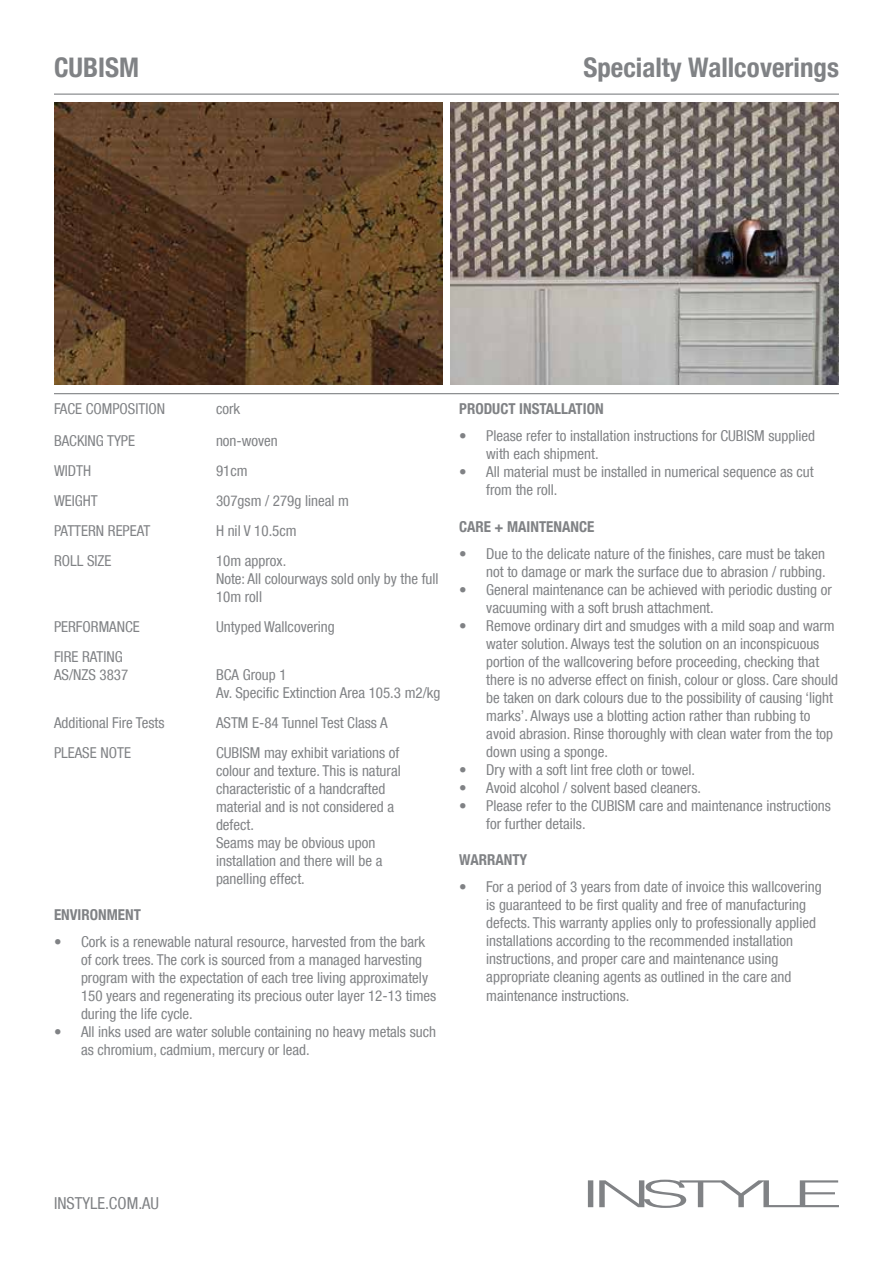
<style>
.page{position:relative;width:893px;height:1263px;background:#fff}
.page>*{position:absolute;margin:0;border:0;box-sizing:border-box;transform-origin:0 0}
.t1{font:700 condensed 27px "Helvetica Neue LT Com";color:#808285}
.t2{font:condensed 16.5px "Helvetica Neue LT Com";color:#808285}
.t3{font:condensed 15px/18px "Helvetica Neue LT Com";color:#808285}
.t4{font:700 condensed 15px "Helvetica Neue LT Com";color:#808285}
</style>
<div class="page">
<svg style="left:588px;top:1180px;width:251px;height:28px"></svg>
<hr style="left:54px;top:94px;width:785px;height:1px;background:#808285">
<hr style="left:54px;top:393px;width:785px;height:1px;background:#808285">
<img style="left:54px;top:102px;width:388px;height:282px">
<img style="left:451px;top:102px;width:388px;height:282px">
<h1 class="t1" style="left:54px;top:52px;width:86px">CUBISM</h1>
<h1 class="t1" style="left:583px;top:52px;width:257px">Specialty Wallcoverings</h1>
<p class="t3" style="left:54px;top:400px;width:113px">FACE COMPOSITION</p>
<p class="t3" style="left:216px;top:400px;width:26px">cork</p>
<p class="t3" style="left:54px;top:432px;width:83px">BACKING TYPE</p>
<p class="t3" style="left:216px;top:432px;width:63px">non-woven</p>
<p class="t3" style="left:54px;top:462px;width:39px">WIDTH</p>
<p class="t3" style="left:216px;top:462px;width:33px">91cm</p>
<p class="t3" style="left:54px;top:492px;width:45px">WEIGHT</p>
<p class="t3" style="left:216px;top:492px;width:134px">307gsm / 279g lineal m</p>
<p class="t3" style="left:54px;top:522px;width:98px">PATTERN REPEAT</p>
<p class="t3" style="left:216px;top:522px;width:82px">H nil V 10.5cm</p>
<p class="t3" style="left:54px;top:552px;width:59px">ROLL SIZE</p>
<p class="t3" style="left:216px;top:552px;width:224px">10m approx.<br>Note: All colourways sold only by the full<br>10m roll</p>
<p class="t3" style="left:54px;top:618px;width:87px">PERFORMANCE</p>
<p class="t3" style="left:216px;top:618px;width:120px">Untyped Wallcovering</p>
<p class="t3" style="left:54px;top:648px;width:76px">FIRE RATING<br>AS/NZS 3837</p>
<p class="t3" style="left:216px;top:666px;width:226px">BCA Group 1<br>Av. Specific Extinction Area 105.3 m2/kg</p>
<p class="t3" style="left:54px;top:714px;width:112px">Additional Fire Tests</p>
<p class="t3" style="left:216px;top:714px;width:173px">ASTM E-84 Tunnel Test Class A</p>
<p class="t3" style="left:54px;top:744px;width:78px">PLEASE NOTE</p>
<p class="t3" style="left:216px;top:744px;width:186px">CUBISM may exhibit variations of colour and texture. This is natural characteristic of a handcrafted material and is not considered a defect.<br>Seams may be obvious upon installation and there will be a panelling effect.</p>
<p class="t4" style="left:54px;top:906px;width:88px">ENVIRONMENT</p>
<p class="t3" style="left:81px;top:933px;width:357px;text-indent:-27px">• Cork is a renewable natural resource, harvested from the bark of cork trees. The cork is sourced from a managed harvesting program with the expectation of each tree living approximately 150 years and regenerating its precious outer layer 12-13 times during the life cycle.</p>
<p class="t3" style="left:81px;top:1023px;width:357px;text-indent:-27px">• All inks used are water soluble containing no heavy metals such as chromium, cadmium, mercury or lead.</p>
<p class="t4" style="left:459px;top:400px;width:146px">PRODUCT INSTALLATION</p>
<p class="t3" style="left:486px;top:427px;width:330px;text-indent:-27px">• Please refer to installation instructions for CUBISM supplied with each shipment.</p>
<p class="t3" style="left:486px;top:463px;width:329px;text-indent:-27px">• All material must be installed in numerical sequence as cut from the roll.</p>
<p class="t4" style="left:459px;top:517px;width:137px">CARE + MAINTENANCE</p>
<p class="t3" style="left:459px;top:544px;width:368px;text-align:right">• Due to the delicate nature of the finishes, care must be taken not to damage or mark the surface due to abrasion / rubbing.</p>
<p class="t3" style="left:486px;top:580px;width:347px;text-indent:-27px">• General maintenance can be achieved with periodic dusting or vacuuming with a soft brush attachment.</p>
<p class="t3" style="left:486px;top:616px;width:353px;text-indent:-27px">• Remove ordinary dirt and smudges with a mild soap and warm water solution. Always test the solution on an inconspicuous portion of the wallcovering before proceeding, checking that there is no adverse effect on finish, colour or gloss. Care should be taken on dark colours due to the possibility of causing ‘light marks’. Always use a blotting action rather than rubbing to avoid abrasion. Rinse thoroughly with clean water from the top down using a sponge.</p>
<p class="t3" style="left:459px;top:760px;width:237px">• Dry with a soft lint free cloth or towel.</p>
<p class="t3" style="left:459px;top:778px;width:243px">• Avoid alcohol / solvent based cleaners.</p>
<p class="t3" style="left:486px;top:796px;width:346px;text-indent:-27px">• Please refer to the CUBISM care and maintenance instructions for further details.</p>
<p class="t4" style="left:459px;top:850px;width:70px">WARRANTY</p>
<p class="t3" style="left:486px;top:877px;width:337px;text-indent:-27px">• For a period of 3 years from date of invoice this wallcovering is guaranteed to be first quality and free of manufacturing defects. This warranty applies only to professionally applied installations according to the recommended installation instructions, and proper care and maintenance using appropriate cleaning agents as outlined in the care and</p>
<p class="t3" style="left:486px;top:987px;width:145px">maintenance instructions.</p>
<p class="t2" style="left:54px;top:1193px;width:107px">INSTYLE.COM.AU</p>
</div>
